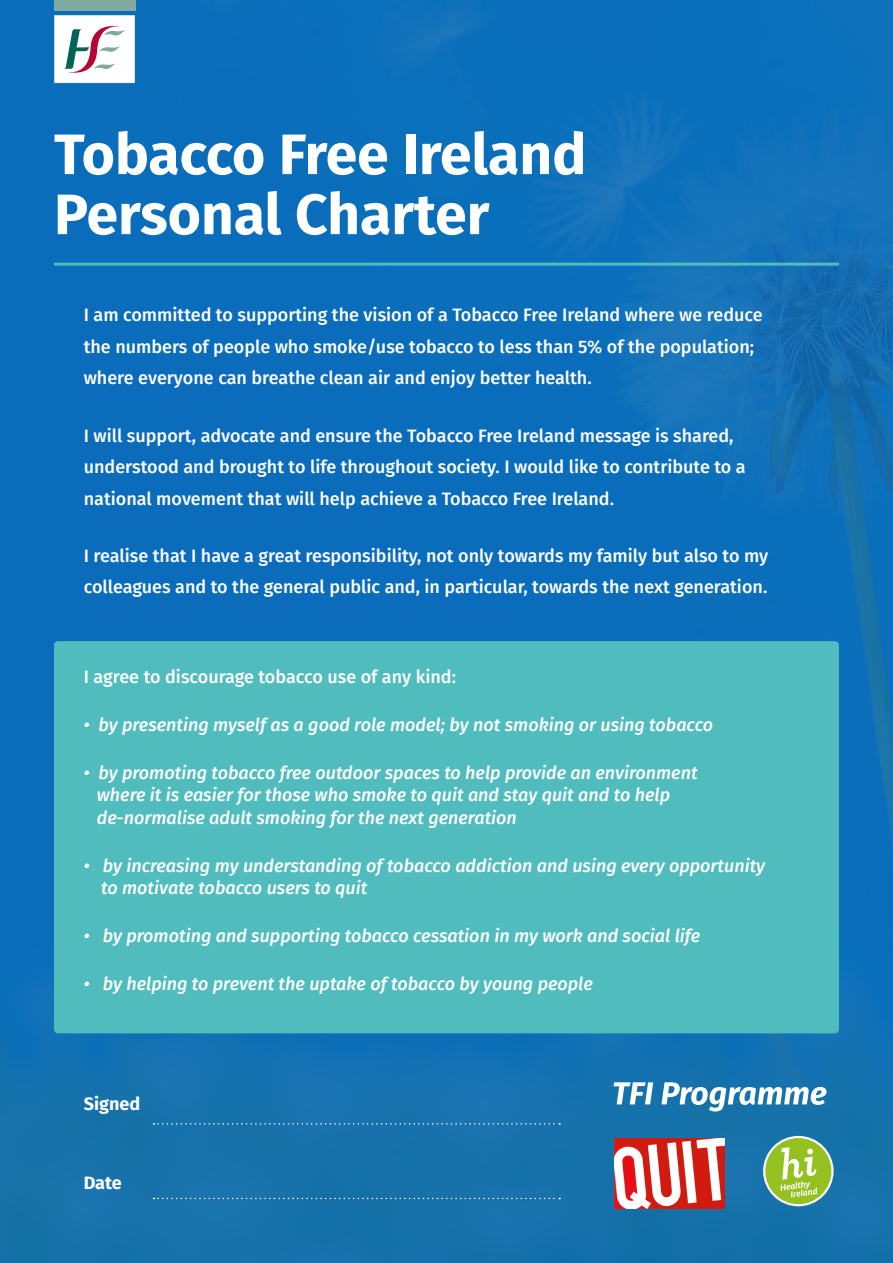
<style>
.page{position:relative;width:893px;height:1263px;background:#fff}
.page>*{position:absolute;margin:0;border:0;box-sizing:border-box;transform-origin:0 0}
.t1{font:700 57px/60px "Fira Sans";color:#fff}
.t2{font:500 18px/31.5px "Fira Sans";color:#fff}
.t3{font:italic 500 18px/22.5px "Fira Sans";color:#fff}
.t4{font:700 18px "Fira Sans";color:#fff}
</style>
<div class="page">
<img style="left:0;top:0;width:893px;height:1263px">
<div style="left:54px;top:641px;width:785px;height:392px;background:#50bcbd;border-radius:4px"></div>
<svg style="left:763px;top:1136px;width:71px;height:70px;background:#8ebc6c"></svg>
<hr style="left:54px;top:263px;width:785px;height:3px;background:#50bcbd">
<svg style="left:153px;top:1123px;width:407px;height:1px"></svg>
<svg style="left:153px;top:1198px;width:407px;height:1px"></svg>
<svg style="left:613px;top:1082px;width:40px;height:22px"></svg>
<svg style="left:661px;top:1082px;width:165px;height:29px"></svg>
<img style="left:614px;top:1138px;width:110px;height:70px">
<div style="left:54px;top:0;width:81px;height:10px;background:#81aba2"></div>
<svg style="left:54px;top:15px;width:81px;height:68px"></svg>
<h1 class="t1" style="left:54px;top:120px;width:534px">Tobacco Free Ireland<br>Personal Charter</h1>
<p class="t2" style="left:84px;top:299px;width:680px">I am committed to supporting the vision of a Tobacco Free Ireland where we reduce the numbers of people who smoke/use tobacco to less than 5% of the population; where everyone can breathe clean air and enjoy better health.</p>
<p class="t2" style="left:84px;top:419px;width:663px">I will support, advocate and ensure the Tobacco Free Ireland message is shared, understood and brought to life throughout society. I would like to contribute to a national movement that will help achieve a Tobacco Free Ireland.</p>
<p class="t2" style="left:84px;top:539px;width:686px">I realise that I have a great responsibility, not only towards my family but also to my colleagues and to the general public and, in particular, towards the next generation.</p>
<p class="t2" style="left:84px;top:660px;width:374px">I agree to discourage tobacco use of any kind:</p>
<p class="t3" style="left:84px;top:712px;width:631px">• by presenting myself as a good role model; by not smoking or using tobacco</p>
<p class="t3" style="left:97px;top:760px;width:602px;text-indent:-13px">• by promoting tobacco free outdoor spaces to help provide an environment where it is easier for those who smoke to quit and stay quit and to help de-normalise adult smoking for the next generation</p>
<p class="t3" style="left:101px;top:853px;width:666px;text-indent:-17px">• by increasing my understanding of tobacco addiction and using every opportunity to motivate tobacco users to quit</p>
<p class="t3" style="left:84px;top:924px;width:618px">• by promoting and supporting tobacco cessation in my work and social life</p>
<p class="t3" style="left:84px;top:972px;width:511px">• by helping to prevent the uptake of tobacco by young people</p>
<p class="t4" style="left:84px;top:1088px;width:58px">Signed</p>
<p class="t4" style="left:84px;top:1168px;width:39px">Date</p>
</div>
